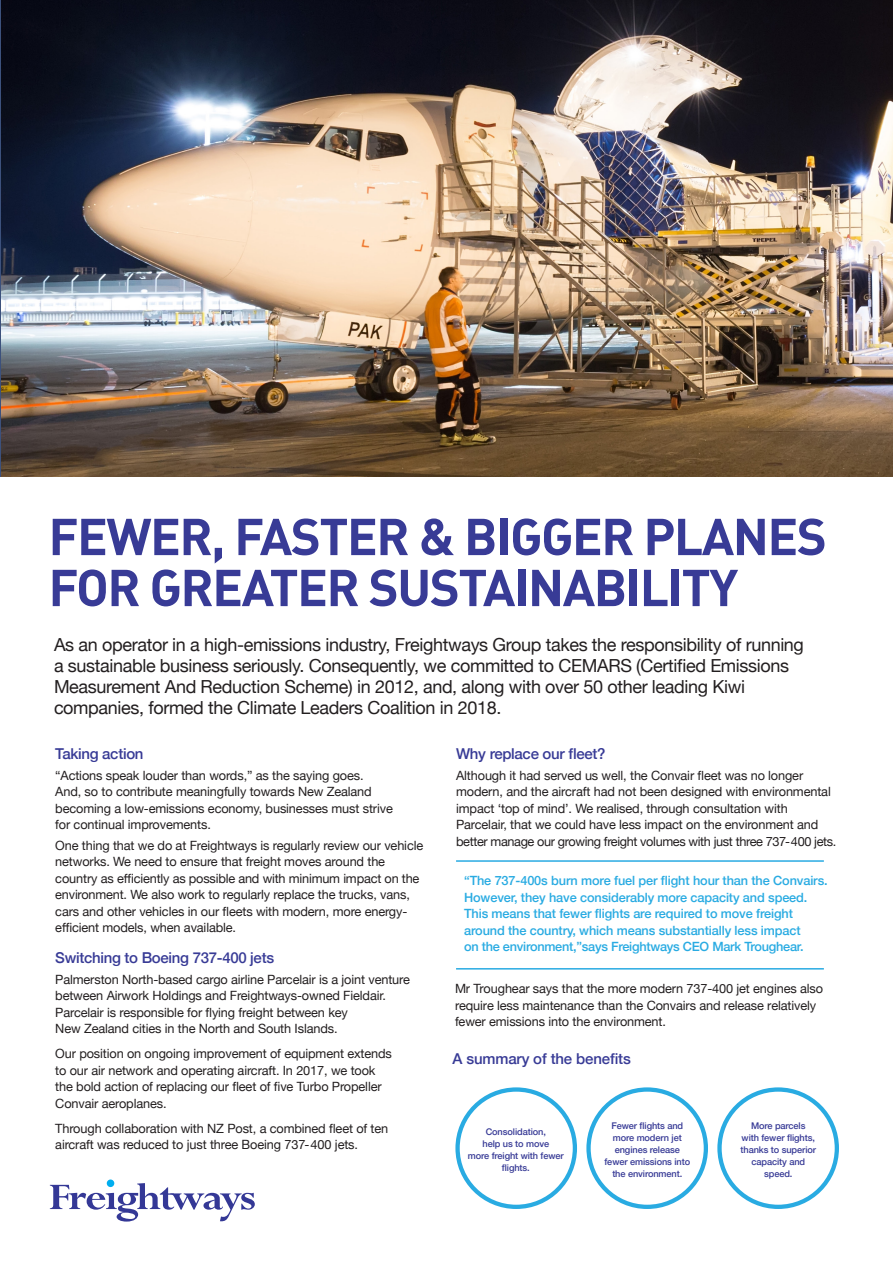
<style>
.page{position:relative;width:893px;height:1263px;background:#fff}
.page>*{position:absolute;margin:0;border:0;box-sizing:border-box;transform-origin:0 0}
.t1{font:51px/51px "DIN Bold Alternate";letter-spacing:-.03em;color:#383b96}
.Heading_10pt{font:18px/21px "Helvetica Neue";letter-spacing:-.02em;color:#231f20}
.Heading_10pt-2{font:500 15px "Helvetica Neue";letter-spacing:-.02em;color:#383b96}
.Body{font:500 15px "Helvetica Neue";letter-spacing:-.01em;color:#383b96}
.Body-2{font:12.75px/16.5px "Helvetica Neue";letter-spacing:-.01em;color:#231f20}
.Heading_10pt-3{font:12.75px/16.5px "Helvetica Neue";letter-spacing:-.01em;color:#231f20}
.Body-3{font:500 12.75px/16.5px "Helvetica Neue";letter-spacing:-.01em;color:#29abe2}
.Body-4{font:500 9.15px/12px "Helvetica Neue";letter-spacing:-.01em;color:#383b96;text-align:center}
</style>
<div class="page">
<img style="left:1px;top:0;width:892px;height:477px">
<svg style="left:50px;top:1183px;width:205px;height:38px"></svg>
<div style="left:107px;top:1179px;width:7px;height:8px;background:#00aeef;border-radius:50%"></div>
<div style="left:455px;top:1087px;width:122px;height:122px;border:4px solid #29abe2;border-radius:50%"></div>
<div style="left:586px;top:1087px;width:122px;height:122px;border:4px solid #29abe2;border-radius:50%"></div>
<div style="left:717px;top:1087px;width:122px;height:122px;border:4px solid #29abe2;border-radius:50%"></div>
<hr style="left:456px;top:968px;width:368px;height:1px;background:#29abe2">
<hr style="left:456px;top:860px;width:368px;height:2px;background:#29abe2">
<p class="t1" style="left:48px;top:509px;width:780px">FEWER, FASTER &amp; BIGGER PLANES<br>FOR GREATER SUSTAINABILITY</p>
<p class="Heading_10pt" style="left:54px;top:635px;width:751px">As an operator in a high-emissions industry, Freightways Group takes the responsibility of running a sustainable business seriously. Consequently, we committed to CEMARS (Certified Emissions Measurement And Reduction Scheme) in 2012, and, along with over 50 other leading Kiwi companies, formed the Climate Leaders Coalition in 2018.</p>
<p class="Heading_10pt-2" style="left:55px;top:741px;width:90px">Taking action</p>
<p class="Heading_10pt-3" style="left:55px;top:767px;width:339px">“Actions speak louder than words,” as the saying goes.<br>And, so to contribute meaningfully towards New Zealand becoming a low-emissions economy, businesses must strive for continual improvements.</p>
<p class="Body-2" style="left:55px;top:838px;width:369px">One thing that we do at Freightways is regularly review our vehicle networks. We need to ensure that freight moves around the country as efficiently as possible and with minimum impact on the environment. We also work to regularly replace the trucks, vans, cars and other vehicles in our fleets with modern, more energy&shy;efficient models, when available.</p>
<p class="Heading_10pt-2" style="left:55px;top:946px;width:220px">Switching to Boeing 737-400 jets</p>
<p class="Body-2" style="left:55px;top:972px;width:356px">Palmerston North-based cargo airline Parcelair is a joint venture between Airwork Holdings and Freightways-owned Fieldair.<br>Parcelair is responsible for flying freight between key<br>New Zealand cities in the North and South Islands.</p>
<p class="Body-2" style="left:55px;top:1046px;width:338px">Our position on ongoing improvement of equipment extends to our air network and operating aircraft. In 2017, we took the bold action of replacing our fleet of five Turbo Propeller Convair aeroplanes.</p>
<p class="Body-2" style="left:55px;top:1121px;width:335px">Through collaboration with NZ Post, a combined fleet of ten aircraft was reduced to just three Boeing 737-400 jets.</p>
<p class="Body" style="left:456px;top:741px;width:151px">Why replace our fleet?</p>
<p class="Heading_10pt-3" style="left:456px;top:767px;width:382px">Although it had served us well, the Convair fleet was no longer modern, and the aircraft had not been designed with environmental impact ‘top of mind’. We realised, through consultation with Parcelair, that we could have less impact on the environment and better manage our growing freight volumes with just three 737-400 jets.</p>
<p class="Body-3" style="left:464px;top:872px;width:365px">“The 737-400s burn more fuel per flight hour than the Convairs.<br>However, they have considerably more capacity and speed.<br>This means that fewer flights are required to move freight around the country, which means substantially less impact<br>on the environment,”says Freightways CEO Mark Troughear.</p>
<p class="Body-2" style="left:455px;top:981px;width:370px">Mr Troughear says that the more modern 737-400 jet engines also require less maintenance than the Convairs and release relatively fewer emissions into the environment.</p>
<p class="Body" style="left:453px;top:1046px;width:180px">A summary of the benefits</p>
<p class="Body-4" style="left:468px;top:1125px;width:97px">Consolidation,<br>help us to move<br>more freight with fewer flights.</p>
<p class="Body-4" style="left:604px;top:1119px;width:87px">Fewer flights and more modern jet engines release fewer emissions into the environment.</p>
<p class="Body-4" style="left:740px;top:1119px;width:77px">More parcels<br>with fewer flights, thanks to superior capacity and speed.</p>
</div>
